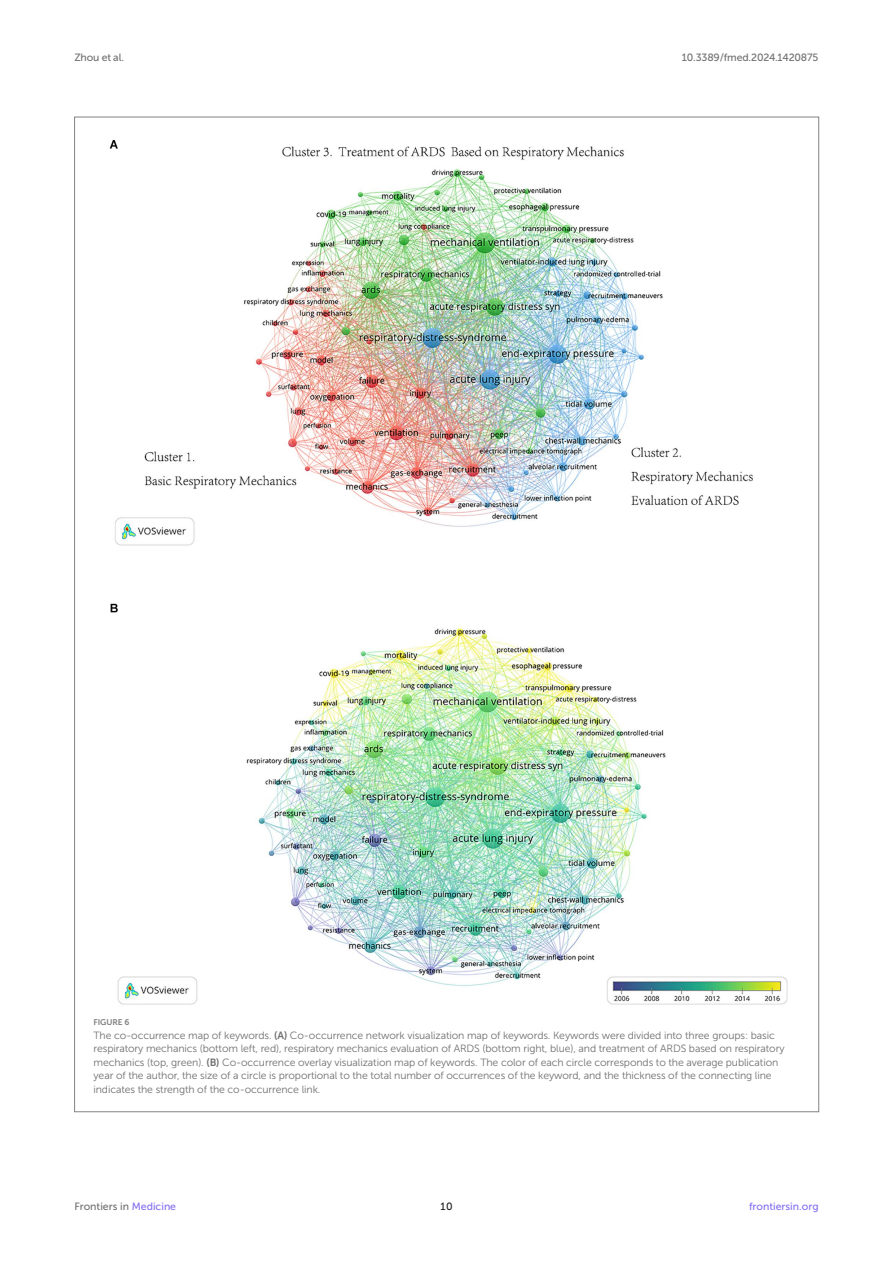
<style>
.page{position:relative;width:893px;height:1263px;background:#fff}
.page>*{position:absolute;margin:0;border:0;box-sizing:border-box;transform-origin:0 0}
.FIG_LEG{font:10.5px/13.5px "Museo Sans 300";letter-spacing:-.01em;color:#706f70}
.t1{font:10.5px "Museo Sans 500";letter-spacing:-.015em;color:#706f70}
.t2{font:10.5px "Museo Sans 500";color:#856df0}
.t3{font:10.5px "Museo Sans 500";color:#1b1c1b}
.FIG_HD{font:8.25px "Museo Sans 700";letter-spacing:-.01em;color:#7e7f7f}
.s1{font-family:"Museo Sans 700"}
.s2{color:#856df0}
</style>
<div class="page">
<img style="left:109px;top:140px;width:679px;height:865px">
<p class="t1" style="left:74px;top:51px;width:51px">Zhou et al.</p>
<p class="t1" style="left:682px;top:51px;width:138px">10.3389/fmed.2024.1420875</p>
<p class="FIG_HD" style="left:94px;top:1018px;width:37px">FIGURE 6</p>
<p class="FIG_LEG" style="left:94px;top:1028px;width:692px">The co-occurrence map of keywords. <span class="s1">(A)</span> Co-occurrence network visualization map of keywords. Keywords were divided into three groups: basic respiratory mechanics (bottom left, red), respiratory mechanics evaluation of ARDS (bottom right, blue), and treatment of ARDS based on respiratory mechanics (top, green). <span class="s1">(B)</span> Co-occurrence overlay visualization map of keywords. The color of each circle corresponds to the average publication year of the author, the size of a circle is proportional to the total number of occurrences of the keyword, and the thickness of the connecting line indicates the strength of the co-occurrence link.</p>
<p class="t1" style="left:74px;top:1200px;width:103px">Frontiers in <span class="s2">Medicine</span></p>
<p class="t3" style="left:440px;top:1200px;width:14px">10</p>
<p class="t2" style="left:749px;top:1200px;width:71px">frontiersin.org</p>
</div>
